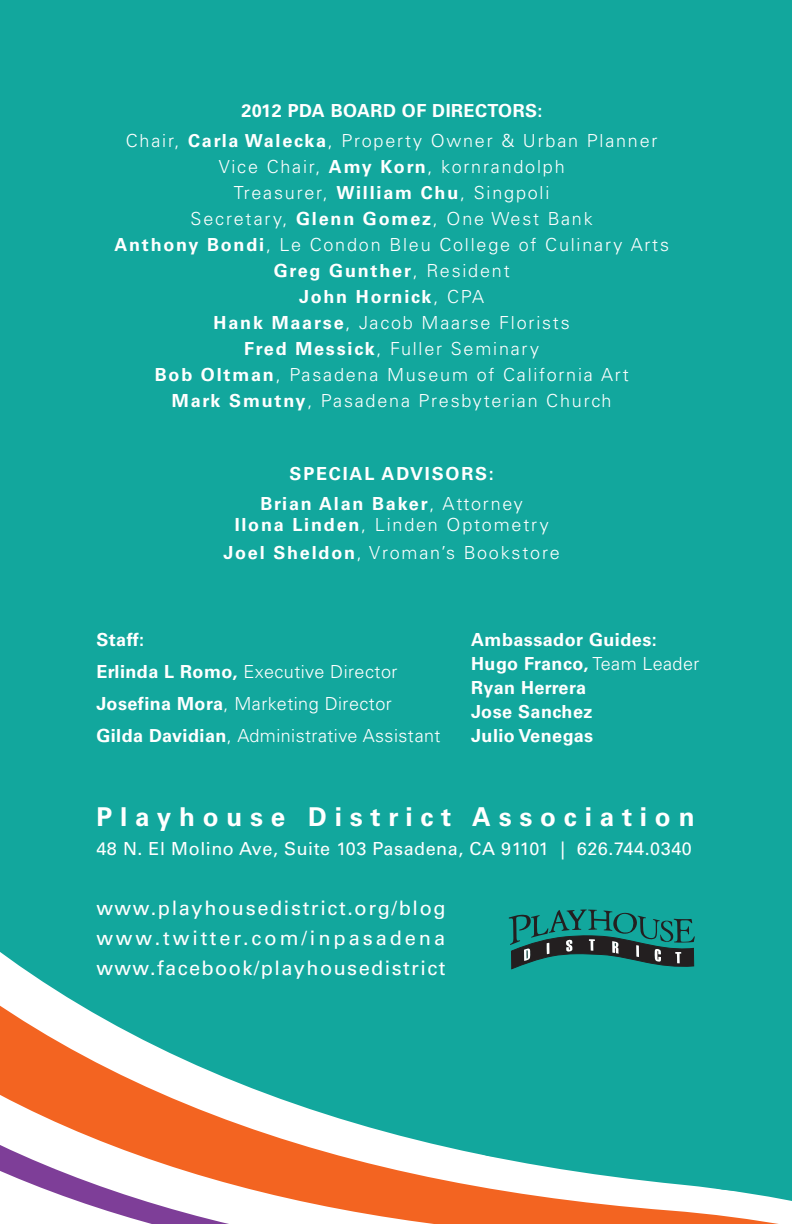
<style>
.page{position:relative;width:792px;height:1224px;background:#fff}
.page>*{position:absolute;margin:0;border:0;box-sizing:border-box;transform-origin:0 0}
.t1{font:700 26px "Univers LT Std";letter-spacing:.3em;color:#fff}
.t2{font:20px "Univers LT Std";letter-spacing:.08em;color:#fff}
.t3{font:20px "Univers LT Std";letter-spacing:.145em;color:#fff}
.t4{font:300 18px "Univers LT Std";letter-spacing:.1em;color:#fff}
.t5{font:700 18px "Univers LT Std";letter-spacing:.025em;color:#fff}
.t6{font:300 18px "Univers LT Std";letter-spacing:.025em;color:#fff}
.t7{font:700 18px "Univers LT Std";letter-spacing:.1em;color:#fff}
.t8{font:18px "Univers LT Std";letter-spacing:.03em;color:#fff}
.s1{font-weight:700}
.s2{font-weight:300}
</style>
<div class="page">
<div style="left:0;top:0;width:792px;height:908px;background:#12a79d"></div>
<svg style="left:89px;top:1205px;width:690px;height:19px"></svg>
<svg style="left:0;top:908px;width:792px;height:297px;fill:#12a79d"></svg>
<div style="left:483px;top:878px;width:248px;height:153px;background:#12a79d"></div>
<svg style="left:509px;top:909px;width:186px;height:61px"></svg>
<p class="t5" style="left:241px;top:100px;width:303px">2012 PDA BOARD OF DIRECTORS:</p>
<p class="t4" style="left:126px;top:129px;width:533px">Chair, <span class="s1">Carla Walecka</span>, Property Owner &amp; Urban Planner</p>
<p class="t4" style="left:219px;top:155px;width:348px">Vice Chair, <span class="s1">Amy Korn</span>, kornrandolph</p>
<p class="t4" style="left:234px;top:181px;width:317px">Treasurer, <span class="s1">William Chu</span>, Singpoli</p>
<p class="t4" style="left:191px;top:207px;width:404px">Secretary, <span class="s1">Glenn Gomez</span>, One West Bank</p>
<p class="t4" style="left:114px;top:233px;width:556px"><span class="s1">Anthony Bondi</span>, Le Condon Bleu College of Culinary Arts</p>
<p class="t7" style="left:274px;top:260px;width:237px">Greg Gunther<span class="s2">, Resident</span></p>
<p class="t7" style="left:299px;top:286px;width:187px">John Hornick<span class="s2">, CPA</span></p>
<p class="t4" style="left:214px;top:311px;width:358px"><span class="s1">Hank Maarse</span>, Jacob Maarse Florists</p>
<p class="t4" style="left:244px;top:337px;width:296px"><span class="s1">Fred Messick</span>, Fuller Seminary</p>
<p class="t4" style="left:155px;top:363px;width:475px"><span class="s1">Bob Oltman</span>, Pasadena Museum of California Art</p>
<p class="t4" style="left:172px;top:389px;width:441px"><span class="s1">Mark Smutny</span>, Pasadena Presbyterian Church</p>
<p class="t7" style="left:290px;top:463px;width:206px">SPECIAL ADVISORS:</p>
<p class="t7" style="left:260px;top:493px;width:264px">Brian Alan Baker<span class="s2">, Attorney</span></p>
<p class="t4" style="left:235px;top:514px;width:316px"><span class="s1">Ilona Linden</span>, Linden Optometry</p>
<p class="t4" style="left:224px;top:542px;width:338px"><span class="s1">Joel Sheldon</span>, Vroman’s Bookstore</p>
<p class="t5" style="left:96px;top:629px;width:49px">Staff:</p>
<p class="t6" style="left:96px;top:661px;width:303px"><span class="s1">Erlinda L Romo,</span> Executive Director</p>
<p class="t6" style="left:96px;top:693px;width:297px"><span class="s1">Josefina Mora</span>, Marketing Director</p>
<p class="t6" style="left:96px;top:725px;width:346px"><span class="s1">Gilda Davidian</span>, Administrative Assistant</p>
<p class="t5" style="left:471px;top:630px;width:187px">Ambassador Guides:</p>
<p class="t5" style="left:471px;top:654px;width:230px">Hugo Franco, <span class="s2">Team Leader</span></p>
<p class="t5" style="left:471px;top:678px;width:117px">Ryan Herrera</p>
<p class="t5" style="left:471px;top:702px;width:123px">Jose Sanchez</p>
<p class="t5" style="left:471px;top:726px;width:124px">Julio Venegas</p>
<p class="t1" style="left:96px;top:802px;width:600px">Playhouse District Association</p>
<p class="t8" style="left:96px;top:838px;width:597px">48 N. El Molino Ave, Suite 103 Pasadena, CA 91101 | 626.744.0340</p>
<p class="t2" style="left:96px;top:896px;width:351px">www.playhousedistrict.org/blog</p>
<p class="t3" style="left:96px;top:926px;width:350px">www.twitter.com/inpasadena</p>
<p class="t2" style="left:96px;top:956px;width:351px">www.facebook/playhousedistrict</p>
</div>
